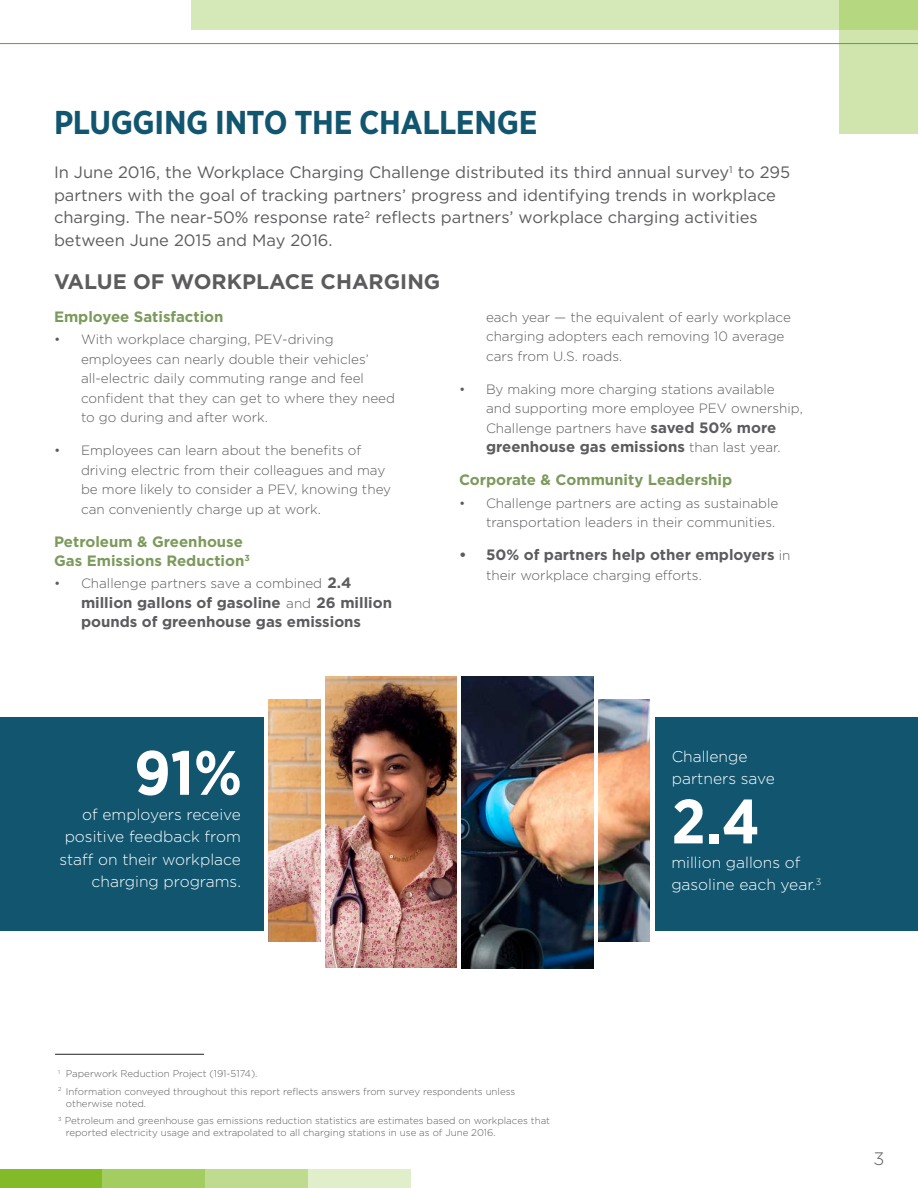
<style>
.page{position:relative;width:918px;height:1188px;background:#fff}
.page>*{position:absolute;margin:0;border:0;box-sizing:border-box;transform-origin:0 0}
.quote{font:700 62.4px "Gotham Narrow";color:#fff}
.t1{font:700 33px "Gotham Narrow";letter-spacing:-.01em;color:#11556f}
.t2{font:700 21px "Gotham";color:#5c5c5f}
.body_text{font:300 18px "Gotham";color:#5c5c5f}
.intro_text{font:16.5px/22.5px "Gotham";color:#5c5c5f}
.body_text-2{font:300 15.6px/22.5px "Gotham";color:#fff}
.t3{font:700 15px/19.5px "Gotham";color:#5c5c5f}
.t4{font:700 15px/19.5px "Gotham";color:#7c9a5b}
.t5{font:300 13.5px/19.5px "Gotham";color:#5c5c5f}
.List_-_small_body_te{font:300 9.75px/12px "Gotham";color:#5c5c5f}
.s1{font-weight:700;font-size:15px}
.s2{font-weight:300;font-size:13.5px}
</style>
<div class="page">
<div style="left:839px;top:0;width:79px;height:134px;background:#cfe5ad"></div>
<svg style="left:191px;top:0;width:727px;height:30px;background:#d1e6b1"></svg>
<hr style="left:0;top:43px;width:918px;height:1px;background:#40ae49">
<div style="left:205px;top:1169px;width:103px;height:19px;background:#bedb8f"></div>
<div style="left:308px;top:1169px;width:103px;height:19px;background:#e0eec9"></div>
<div style="left:102px;top:1169px;width:103px;height:19px;background:#a3cd61"></div>
<div style="left:0;top:1169px;width:102px;height:19px;background:#82bb27"></div>
<hr style="left:55px;top:1054px;width:149px;height:1px;background:#231f20">
<img style="left:325px;top:676px;width:132px;height:292px">
<img style="left:462px;top:676px;width:132px;height:292px">
<img style="left:268px;top:700px;width:52px;height:242px">
<img style="left:598px;top:700px;width:51px;height:242px">
<div style="left:0;top:717px;width:264px;height:214px;background:#11556f"></div>
<div style="left:655px;top:717px;width:263px;height:214px;background:#11556f"></div>
<h1 class="t1" style="left:54px;top:102px;width:485px">PLUGGING INTO THE CHALLENGE</h1>
<p class="intro_text" style="left:54px;top:161px;width:738px">In June 2016, the Workplace Charging Challenge distributed its third annual survey<sup>1</sup> to 295 partners with the goal of tracking partners’ progress and identifying trends in workplace charging. The near-50% response rate<sup>2</sup> reflects partners’ workplace charging activities between June 2015 and May 2016.</p>
<h2 class="t2" style="left:54px;top:268px;width:388px">VALUE OF WORKPLACE CHARGING</h2>
<h3 class="t4" style="left:54px;top:307px;width:171px">Employee Satisfaction</h3>
<p class="t5" style="left:81px;top:329px;width:316px;text-indent:-27px">• With workplace charging, PEV-driving employees can nearly double their vehicles’ all-electric daily commuting range and feel confident that they can get to where they need to go during and after work.</p>
<p class="t5" style="left:81px;top:440px;width:312px;text-indent:-27px">• Employees can learn about the benefits of driving electric from their colleagues and may be more likely to consider a PEV, knowing they can conveniently charge up at work.</p>
<h3 class="t4" style="left:54px;top:532px;width:197px">Petroleum &amp; Greenhouse<br>Gas Emissions Reduction<sup>3</sup></h3>
<p class="t5" style="left:54px;top:573px;width:299px">• Challenge partners save a combined <span class="s1">2.4</span></p>
<p class="t3" style="left:81px;top:593px;width:313px">million gallons of gasoline <span class="s2">and</span> 26 million pounds of greenhouse gas emissions</p>
<p class="t5" style="left:486px;top:307px;width:306px">each year — the equivalent of early workplace charging adopters each removing 10 average cars from U.S. roads.</p>
<p class="t5" style="left:486px;top:379px;width:318px;text-indent:-27px">• By making more charging stations available and supporting more employee PEV ownership,<br>Challenge partners have <span class="s1">saved 50% more</span></p>
<p class="t3" style="left:486px;top:437px;width:296px">greenhouse gas emissions <span class="s2">than last year.</span></p>
<h3 class="t4" style="left:459px;top:470px;width:275px">Corporate &amp; Community Leadership</h3>
<p class="t5" style="left:459px;top:493px;width:321px;text-align:right">• Challenge partners are acting as sustainable transportation leaders in their communities.</p>
<p class="t3" style="left:459px;top:545px;width:333px">• 50% of partners help other employers <span class="s2">in</span></p>
<p class="t5" style="left:486px;top:565px;width:217px">their workplace charging efforts.</p>
<p class="quote" style="left:134px;top:733px;width:109px">91%</p>
<p class="body_text-2" style="left:59px;top:803px;width:183px;text-align:right">of employers receive positive feedback from staff on their workplace charging programs.</p>
<p class="body_text-2" style="left:672px;top:744px;width:105px">Challenge partners save</p>
<p class="quote" style="left:672px;top:781px;width:90px">2.4</p>
<p class="body_text-2" style="left:671px;top:851px;width:151px">million gallons of gasoline each year.<sup>3</sup></p>
<p class="List_-_small_body_te" style="left:58px;top:1067px;width:201px"><sup>1</sup> Paperwork Reduction Project (191-5174).</p>
<p class="List_-_small_body_te" style="left:66px;top:1085px;width:451px;text-indent:-8px"><sup>2</sup> Information conveyed throughout this report reflects answers from survey respondents unless otherwise noted.</p>
<p class="List_-_small_body_te" style="left:66px;top:1114px;width:486px;text-indent:-8px"><sup>3</sup> Petroleum and greenhouse gas emissions reduction statistics are estimates based on workplaces that reported electricity usage and extrapolated to all charging stations in use as of June 2016.</p>
<p class="body_text" style="left:873px;top:1147px;width:12px">3</p>
</div>
